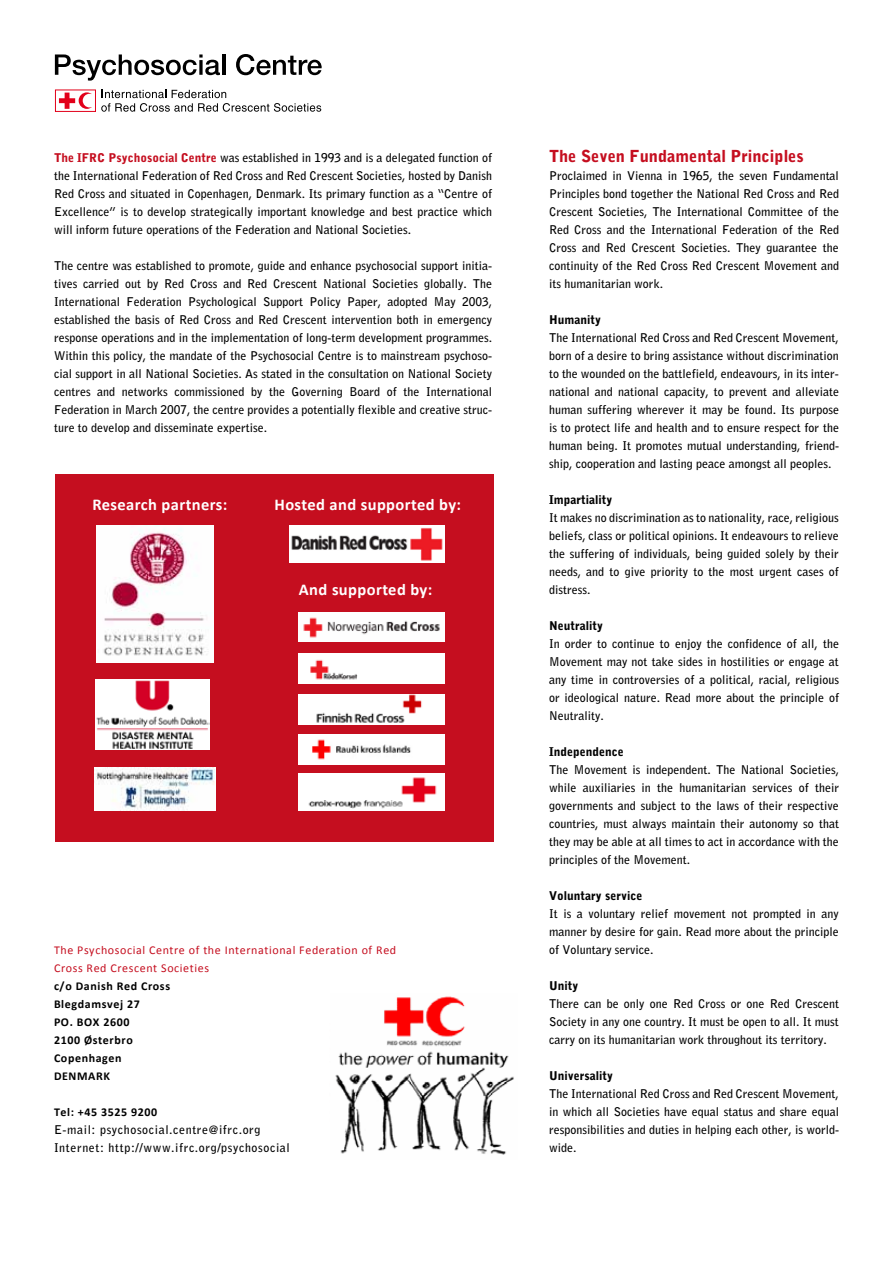
<style>
.page{position:relative;width:893px;height:1263px;background:#fff}
.page>*{position:absolute;margin:0;border:0;box-sizing:border-box;transform-origin:0 0}
.t1{font:700 16.5px "Calibri";letter-spacing:.025em;color:#fff}
.t2{font:900 16.5px "Bell Gothic Std";color:#c50e1f}
.t3{font:700 12px/18px "Bell Gothic Std";color:#000;text-align:justify}
.t4{font:700 12px/18px "Calibri";letter-spacing:.05em;color:#000}
.t5{font:12px/18px "Calibri";letter-spacing:.05em;color:#c50e1f}
.t6{font:700 12px/18px "Bell Gothic Std";letter-spacing:.05em;color:#000}
.t7{font:900 12px "Bell Gothic Std";color:#000}
.s1{font-weight:900;color:#c50e1f}
</style>
<div class="page">
<div style="left:56px;top:474px;width:438px;height:368px;background:#c50e1f"></div>
<img style="left:335px;top:996px;width:179px;height:159px">
<img style="left:289px;top:525px;width:155px;height:37px">
<img style="left:298px;top:612px;width:146px;height:29px">
<img style="left:298px;top:653px;width:146px;height:31px">
<img style="left:299px;top:694px;width:145px;height:31px">
<img style="left:298px;top:734px;width:146px;height:30px">
<img style="left:96px;top:525px;width:117px;height:137px">
<img style="left:94px;top:768px;width:121px;height:42px">
<img style="left:96px;top:679px;width:114px;height:70px">
<img style="left:298px;top:773px;width:146px;height:37px">
<svg style="left:101px;top:90px;width:220px;height:22px"></svg>
<svg style="left:54px;top:89px;width:42px;height:22px"></svg>
<svg style="left:59px;top:92px;width:33px;height:17px"></svg>
<div style="left:55px;top:90px;width:41px;height:22px;border:1px solid #e2001a"></div>
<svg style="left:55px;top:54px;width:165px;height:27px"></svg>
<hr style="left:222px;top:54px;width:3px;height:21px;background:#000">
<svg style="left:236px;top:54px;width:86px;height:21px"></svg>
<p class="t3" style="left:54px;top:149px;width:440px"><span class="s1">The IFRC Psychosocial Centre</span> was established in 1993 and is a delegated function of the International Federation of Red Cross and Red Crescent Societies, hosted by Danish Red Cross and situated in Copenhagen, Denmark. Its primary function as a “Centre of Excellence” is to develop strategically important knowledge and best practice which will inform future operations of the Federation and National Societies.</p>
<p class="t3" style="left:54px;top:257px;width:440px">The centre was established to promote, guide and enhance psychosocial support initia&shy;tives carried out by Red Cross and Red Crescent National Societies globally. The International Federation Psychological Support Policy Paper, adopted May 2003, established the basis of Red Cross and Red Crescent intervention both in emergency response operations and in the implementation of long-term development programmes.<br>Within this policy, the mandate of the Psychosocial Centre is to mainstream psychoso&shy;cial support in all National Societies. As stated in the consultation on National Society centres and networks commissioned by the Governing Board of the International Federation in March 2007, the centre provides a potentially flexible and creative struc&shy;ture to develop and disseminate expertise.</p>
<h1 class="t1" style="left:92px;top:494px;width:137px">Research partners:</h1>
<h1 class="t1" style="left:274px;top:494px;width:188px">Hosted and supported by:</h1>
<h1 class="t1" style="left:299px;top:579px;width:135px">And supported by:</h1>
<p class="t5" style="left:54px;top:941px;width:344px">The Psychosocial Centre of the International Federation of Red<br>Cross Red Crescent Societies</p>
<p class="t4" style="left:54px;top:977px;width:118px">c/o Danish Red Cross<br>Blegdamsvej 27<br>PO. BOX 2600<br>2100 Østerbro<br>Copenhagen<br>DENMARK</p>
<p class="t4" style="left:54px;top:1103px;width:105px">Tel: +45 3525 9200</p>
<p class="t6" style="left:54px;top:1121px;width:237px">E-mail: psychosocial.centre@ifrc.org<br>Internet: http://www.ifrc.org/psychosocial</p>
<h1 class="t2" style="left:549px;top:146px;width:256px">The Seven Fundamental Principles</h1>
<p class="t3" style="left:549px;top:167px;width:291px">Proclaimed in Vienna in 1965, the seven Fundamental Principles bond together the National Red Cross and Red Crescent Societies, The International Committee of the Red Cross and the International Federation of the Red Cross and Red Crescent Societies. They guarantee the continuity of the Red Cross Red Crescent Movement and its humanitarian work.</p>
<p class="t7" style="left:549px;top:313px;width:54px">Humanity</p>
<p class="t3" style="left:549px;top:329px;width:291px">The International Red Cross and Red Crescent Movement, born of a desire to bring assistance without discrimination to the wounded on the battlefield, endeavours, in its inter&shy;national and national capacity, to prevent and alleviate human suffering wherever it may be found. Its purpose is to protect life and health and to ensure respect for the human being. It promotes mutual understanding, friend&shy;ship, cooperation and lasting peace amongst all peoples.</p>
<p class="t7" style="left:549px;top:493px;width:65px">Impartiality</p>
<p class="t3" style="left:549px;top:509px;width:291px">It makes no discrimination as to nationality, race, religious beliefs, class or political opinions. It endeavours to relieve the suffering of individuals, being guided solely by their needs, and to give priority to the most urgent cases of distress.</p>
<p class="t7" style="left:549px;top:619px;width:56px">Neutrality</p>
<p class="t3" style="left:549px;top:635px;width:291px">In order to continue to enjoy the confidence of all, the Movement may not take sides in hostilities or engage at any time in controversies of a political, racial, religious or ideological nature. Read more about the principle of Neutrality.</p>
<p class="t7" style="left:549px;top:745px;width:76px">Independence</p>
<p class="t3" style="left:549px;top:761px;width:291px">The Movement is independent. The National Societies, while auxiliaries in the humanitarian services of their governments and subject to the laws of their respective countries, must always maintain their autonomy so that they may be able at all times to act in accordance with the principles of the Movement.</p>
<p class="t7" style="left:549px;top:889px;width:95px">Voluntary service</p>
<p class="t3" style="left:549px;top:905px;width:291px">It is a voluntary relief movement not prompted in any manner by desire for gain. Read more about the principle of Voluntary service.</p>
<p class="t7" style="left:549px;top:979px;width:31px">Unity</p>
<p class="t3" style="left:549px;top:995px;width:291px">There can be only one Red Cross or one Red Crescent Society in any one country. It must be open to all. It must carry on its humanitarian work throughout its territory.</p>
<p class="t7" style="left:549px;top:1069px;width:66px">Universality</p>
<p class="t3" style="left:549px;top:1085px;width:291px">The International Red Cross and Red Crescent Movement, in which all Societies have equal status and share equal responsibilities and duties in helping each other, is world&shy;wide.</p>
</div>
